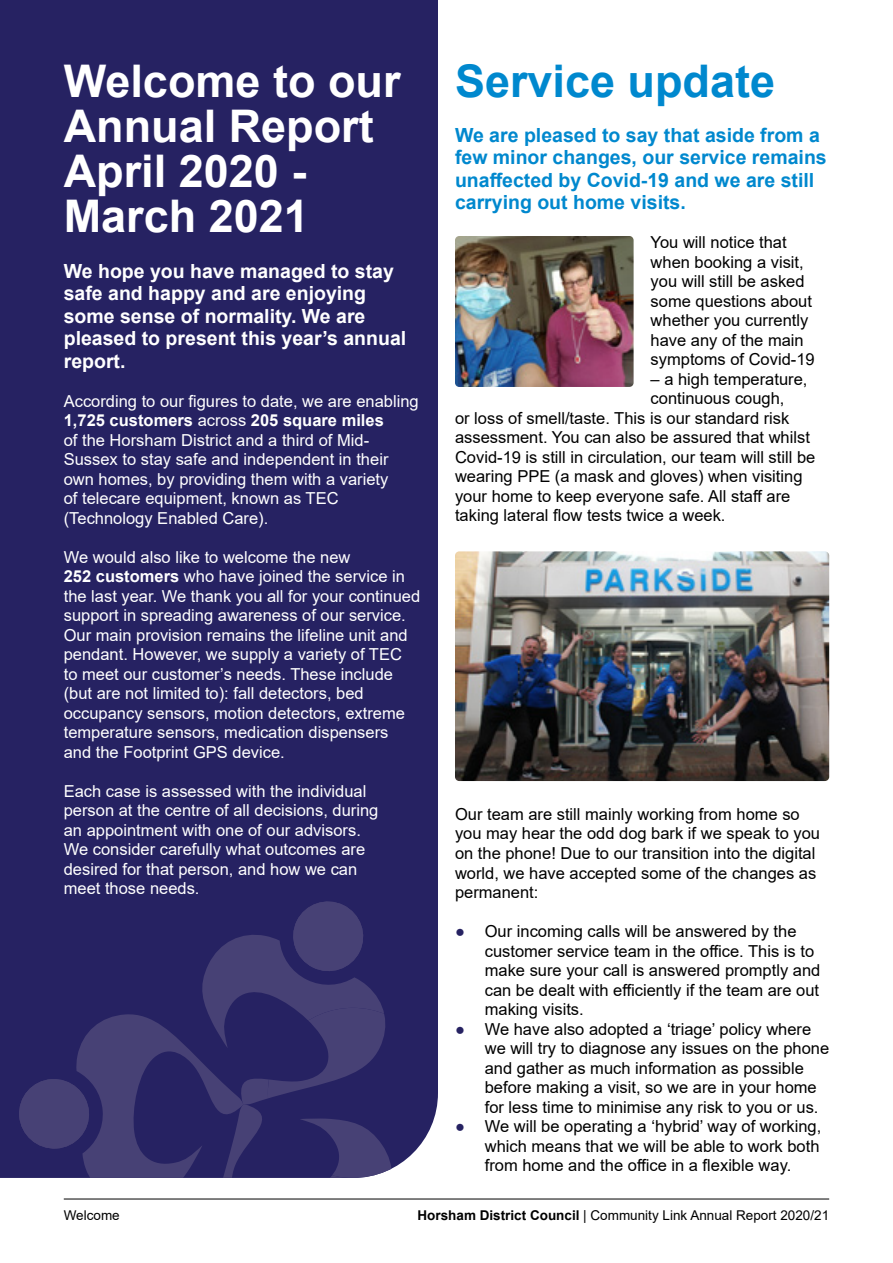
<style>
.page{position:relative;width:893px;height:1263px;background:#fff}
.page>*{position:absolute;margin:0;border:0;box-sizing:border-box;transform-origin:0 0}
.Header-1{font:700 45px/45px "Arial";color:#fff}
.Header-1-2{font:700 45px "Arial";color:#0088ce}
.Intro-1{font:700 19.5px/22.5px "Arial";color:#0088ce}
.Intro-1-2{font:700 19.5px/22.5px "Arial";color:#fff}
.Paragraph-1{font:16.5px/19.5px "Arial";color:#fff}
.Paragraph-1-2{font:16.5px/19.5px "Arial";color:#000}
.Bullets-2{font:16.5px/19.5px "Arial";color:#000}
.t1{font:13.5px "Arial";color:#000}
.s1{font-weight:700}
.s2{color:#262262}
</style>
<div class="page">
<div style="left:0;top:0;width:438px;height:1178px;background:#262262"></div>
<div style="left:268px;top:1008px;width:170px;height:170px;background:#262262;border-radius:50%"></div>
<svg style="left:18px;top:897px;width:378px;height:281px;background:#312c68"></svg>
<img style="left:455px;top:236px;width:179px;height:151px">
<img style="left:455px;top:551px;width:374px;height:230px">
<hr style="left:64px;top:1199px;width:765px;height:1px;background:#000">
<h1 class="Header-1" style="left:64px;top:59px;width:338px">Welcome to our<br>Annual Report<br>April 2020 -<br>March 2021</h1>
<p class="Intro-1-2" style="left:64px;top:260px;width:344px">We hope you have managed to stay safe and happy and are enjoying some sense of normality. We are pleased to present this year’s annual report.</p>
<p class="Paragraph-1" style="left:64px;top:391px;width:356px">According to our figures to date, we are enabling <span class="s1">1,725 customers</span> across <span class="s1">205 square miles<br></span>of the Horsham District and a third of Mid-Sussex to stay safe and independent in their own homes, by providing them with a variety<br>of telecare equipment, known as TEC (Technology Enabled Care).</p>
<p class="Paragraph-1" style="left:64px;top:547px;width:358px">We would also like to welcome the new<br><span class="s1">252 customers</span> who have joined the service in the last year. We thank you all for your continued support in spreading awareness of our service.</p>
<p class="Paragraph-1" style="left:64px;top:625px;width:345px">Our main provision remains the lifeline unit and pendant. However, we supply a variety of TEC to meet our customer’s needs. These include (but are not limited to): fall detectors, bed occupancy sensors, motion detectors, extreme temperature sensors, medication dispensers and the Footprint GPS device.</p>
<p class="Paragraph-1" style="left:64px;top:781px;width:316px">Each case is assessed with the individual person at the centre of all decisions, during an appointment with one of our advisors.<br>We consider carefully what outcomes are desired for that person, and how we can meet those needs.</p>
<h1 class="Header-1-2" style="left:455px;top:49px;width:322px">Service update</h1>
<p class="Intro-1" style="left:455px;top:124px;width:373px">We are pleased to say that aside from a few minor changes, our service remains unaffected by Covid-19 and we are still carrying out home visits.</p>
<p class="Paragraph-1-2" style="left:651px;top:233px;width:166px">You will notice that when booking a visit, you will still be asked some questions about whether you currently have any of the main symptoms of Covid-19</p>
<p class="Paragraph-1-2" style="left:651px;top:369px;width:158px">– a high temperature,</p>
<p class="Paragraph-1-2" style="left:651px;top:389px;width:135px">continuous cough,</p>
<p class="Paragraph-1-2" style="left:455px;top:408px;width:336px">or loss of smell/taste. This is our standard risk</p>
<p class="Paragraph-1-2" style="left:455px;top:428px;width:356px">assessment. You can also be assured that whilst</p>
<p class="Paragraph-1-2" style="left:455px;top:447px;width:362px">Covid-19 is still in circulation, our team will still be</p>
<p class="Paragraph-1-2" style="left:455px;top:467px;width:349px">wearing PPE (a mask and gloves) when visiting</p>
<p class="Paragraph-1-2" style="left:455px;top:486px;width:337px">your home to keep everyone safe. All staff are</p>
<p class="Paragraph-1-2" style="left:455px;top:506px;width:272px">taking lateral flow tests twice a week.</p>
<p class="Paragraph-1-2" style="left:455px;top:804px;width:367px">Our team are still mainly working from home so you may hear the odd dog bark if we speak to you on the phone! Due to our transition into the digital world, we have accepted some of the changes as permanent:</p>
<p class="Bullets-2" style="left:485px;top:921px;width:337px;text-indent:-30px"><span class="s2">●</span> Our incoming calls will be answered by the customer service team in the office. This is to make sure your call is answered promptly and can be dealt with efficiently if the team are out making visits.</p>
<p class="Bullets-2" style="left:485px;top:1019px;width:346px;text-indent:-30px"><span class="s2">●</span> We have also adopted a ‘triage’ policy where we will try to diagnose any issues on the phone and gather as much information as possible before making a visit, so we are in your home for less time to minimise any risk to you or us.</p>
<p class="Bullets-2" style="left:485px;top:1116px;width:338px;text-align:justify;text-indent:-30px"><span class="s2">●</span> We will be operating a ‘hybrid’ way of working, which means that we will be able to work both from home and the office in a flexible way.</p>
<p class="t1" style="left:64px;top:1205px;width:58px">Welcome</p>
<p class="t1" style="left:417px;top:1205px;width:413px"><span class="s1">Horsham District Council</span> | Community Link Annual Report 2020/21</p>
</div>
